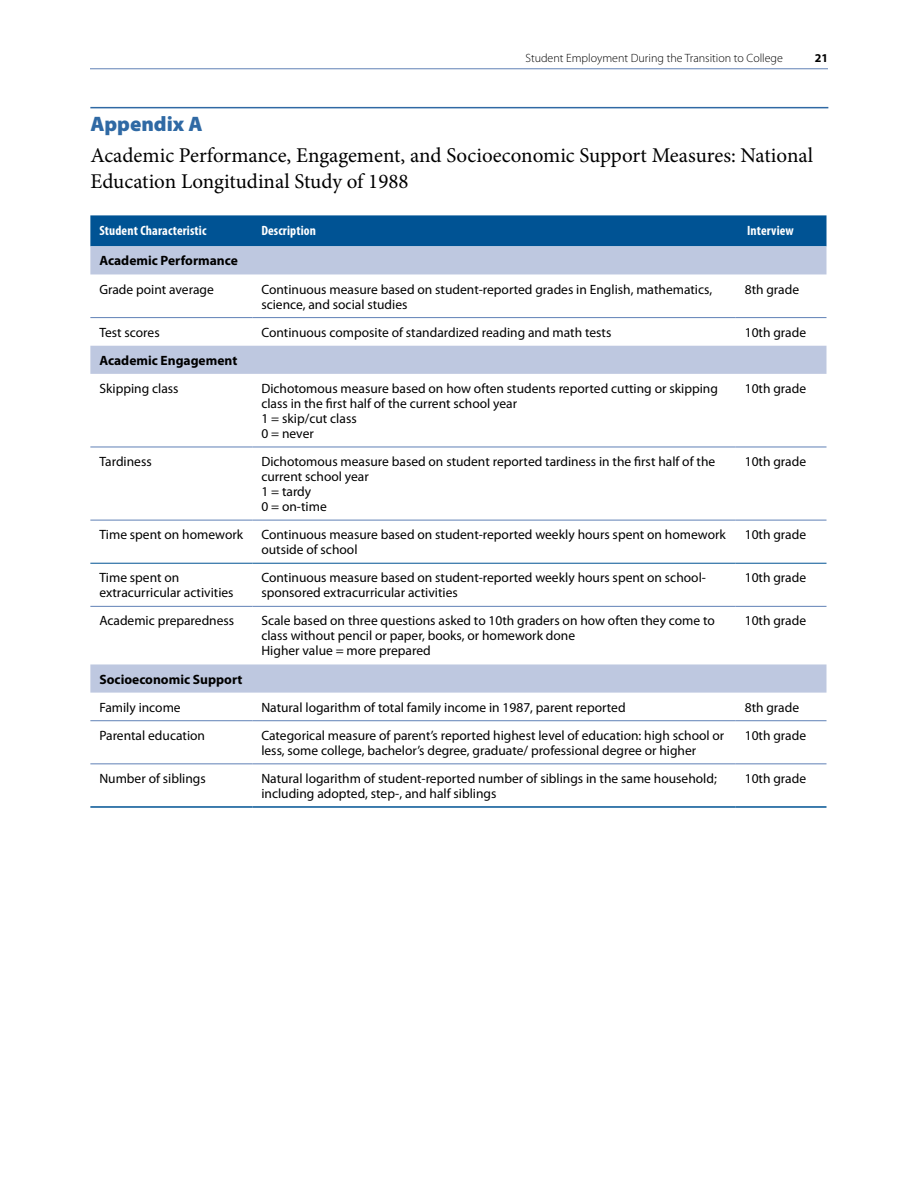
<style>
.page{position:relative;width:918px;height:1188px;background:#fff}
.page>*{position:absolute;margin:0;border:0;box-sizing:border-box;transform-origin:0 0}
.t1{font:21px/25.5px "Minion Pro";color:#000}
.t2{font:900 21px "Myriad Pro";color:#2f69a4}
.t3{font:13.5px/15px "Myriad Pro";color:#000}
.t4{font:700 13.5px "Myriad Pro";color:#000}
.t5{font:700 condensed 13.5px "Myriad Pro";letter-spacing:.01em;color:#fff}
.t6{font:300 12px "Myriad Pro";color:#000}
.t7{font:700 12px "Myriad Pro";color:#000}
</style>
<div class="page">
<hr style="left:90px;top:68px;width:738px;height:1px;background:#6081b6">
<hr style="left:90px;top:107px;width:738px;height:1px;background:#2f69a4">
<div style="left:90px;top:215px;width:737px;height:31px;background:#005394"></div>
<svg style="left:90px;top:246px;width:737px;height:447px"></svg>
<hr style="left:90px;top:317px;width:162px;height:1px;background:#6081b6">
<hr style="left:252px;top:317px;width:484px;height:1px;background:#6081b6">
<hr style="left:736px;top:317px;width:91px;height:1px;background:#6081b6">
<hr style="left:90px;top:563px;width:162px;height:1px;background:#005394">
<hr style="left:252px;top:563px;width:484px;height:1px;background:#005394">
<hr style="left:736px;top:563px;width:91px;height:1px;background:#005394">
<hr style="left:90px;top:520px;width:162px;height:1px;background:#6081b6">
<hr style="left:252px;top:520px;width:484px;height:1px;background:#6081b6">
<hr style="left:736px;top:520px;width:91px;height:1px;background:#6081b6">
<hr style="left:90px;top:447px;width:162px;height:1px;background:#6081b6">
<hr style="left:252px;top:447px;width:484px;height:1px;background:#6081b6">
<hr style="left:736px;top:447px;width:91px;height:1px;background:#6081b6">
<hr style="left:90px;top:606px;width:162px;height:1px;background:#6081b6">
<hr style="left:252px;top:606px;width:484px;height:1px;background:#6081b6">
<hr style="left:736px;top:606px;width:91px;height:1px;background:#6081b6">
<hr style="left:90px;top:720px;width:162px;height:1px;background:#6081b6">
<hr style="left:252px;top:720px;width:484px;height:1px;background:#6081b6">
<hr style="left:736px;top:720px;width:91px;height:1px;background:#6081b6">
<hr style="left:90px;top:763px;width:162px;height:1px;background:#6081b6">
<hr style="left:252px;top:763px;width:484px;height:1px;background:#6081b6">
<hr style="left:736px;top:763px;width:91px;height:1px;background:#6081b6">
<hr style="left:90px;top:806px;width:162px;height:2px;background:#005394">
<hr style="left:252px;top:806px;width:484px;height:2px;background:#005394">
<hr style="left:736px;top:806px;width:91px;height:2px;background:#005394">
<p class="t6" style="left:525px;top:51px;width:259px">Student Employment During the Transition to College</p>
<p class="t7" style="left:815px;top:51px;width:15px">21</p>
<h1 class="t2" style="left:90px;top:110px;width:114px">Appendix A</h1>
<h1 class="t1" style="left:90px;top:143px;width:724px">Academic Performance, Engagement, and Socioeconomic Support Measures: National<br>Education Longitudinal Study of 1988</h1>
<p class="t5" style="left:99px;top:222px;width:109px">Student Characteristic</p>
<p class="t5" style="left:261px;top:222px;width:56px">Description</p>
<p class="t5" style="left:747px;top:222px;width:48px">Interview</p>
<p class="t4" style="left:99px;top:252px;width:140px">Academic Performance</p>
<p class="t3" style="left:99px;top:281px;width:116px">Grade point average</p>
<p class="t3" style="left:261px;top:281px;width:452px">Continuous measure based on student-reported grades in English, mathematics, science, and social studies</p>
<p class="t3" style="left:745px;top:281px;width:56px">8th grade</p>
<p class="t3" style="left:99px;top:324px;width:62px">Test scores</p>
<p class="t3" style="left:261px;top:324px;width:352px">Continuous composite of standardized reading and math tests</p>
<p class="t3" style="left:745px;top:324px;width:63px">10th grade</p>
<p class="t4" style="left:99px;top:352px;width:139px">Academic Engagement</p>
<p class="t3" style="left:99px;top:381px;width:81px">Skipping class</p>
<p class="t3" style="left:261px;top:381px;width:458px">Dichotomous measure based on how often students reported cutting or skipping class in the first half of the current school year<br>1 = skip/cut class<br>0 = never</p>
<p class="t3" style="left:745px;top:381px;width:63px">10th grade</p>
<p class="t3" style="left:99px;top:454px;width:54px">Tardiness</p>
<p class="t3" style="left:261px;top:454px;width:455px">Dichotomous measure based on student reported tardiness in the first half of the current school year<br>1 = tardy<br>0 = on-time</p>
<p class="t3" style="left:745px;top:454px;width:63px">10th grade</p>
<p class="t3" style="left:99px;top:527px;width:145px">Time spent on homework</p>
<p class="t3" style="left:261px;top:527px;width:466px">Continuous measure based on student-reported weekly hours spent on homework outside of school</p>
<p class="t3" style="left:745px;top:527px;width:63px">10th grade</p>
<p class="t3" style="left:99px;top:570px;width:136px">Time spent on extracurricular activities</p>
<p class="t3" style="left:261px;top:570px;width:446px">Continuous measure based on student-reported weekly hours spent on school&shy;sponsored extracurricular activities</p>
<p class="t3" style="left:745px;top:570px;width:63px">10th grade</p>
<p class="t3" style="left:99px;top:613px;width:136px">Academic preparedness</p>
<p class="t3" style="left:261px;top:613px;width:455px">Scale based on three questions asked to 10th graders on how often they come to class without pencil or paper, books, or homework done<br>Higher value = more prepared</p>
<p class="t3" style="left:745px;top:613px;width:63px">10th grade</p>
<p class="t4" style="left:99px;top:670px;width:145px">Socioeconomic Support</p>
<p class="t3" style="left:99px;top:699px;width:83px">Family income</p>
<p class="t3" style="left:261px;top:699px;width:366px">Natural logarithm of total family income in 1987, parent reported</p>
<p class="t3" style="left:745px;top:699px;width:56px">8th grade</p>
<p class="t3" style="left:99px;top:728px;width:107px">Parental education</p>
<p class="t3" style="left:261px;top:728px;width:465px">Categorical measure of parent’s reported highest level of education: high school or less, some college, bachelor’s degree, graduate/ professional degree or higher</p>
<p class="t3" style="left:745px;top:728px;width:63px">10th grade</p>
<p class="t3" style="left:99px;top:771px;width:108px">Number of siblings</p>
<p class="t3" style="left:261px;top:771px;width:457px">Natural logarithm of student-reported number of siblings in the same household; including adopted, step-, and half siblings</p>
<p class="t3" style="left:745px;top:771px;width:63px">10th grade</p>
</div>
